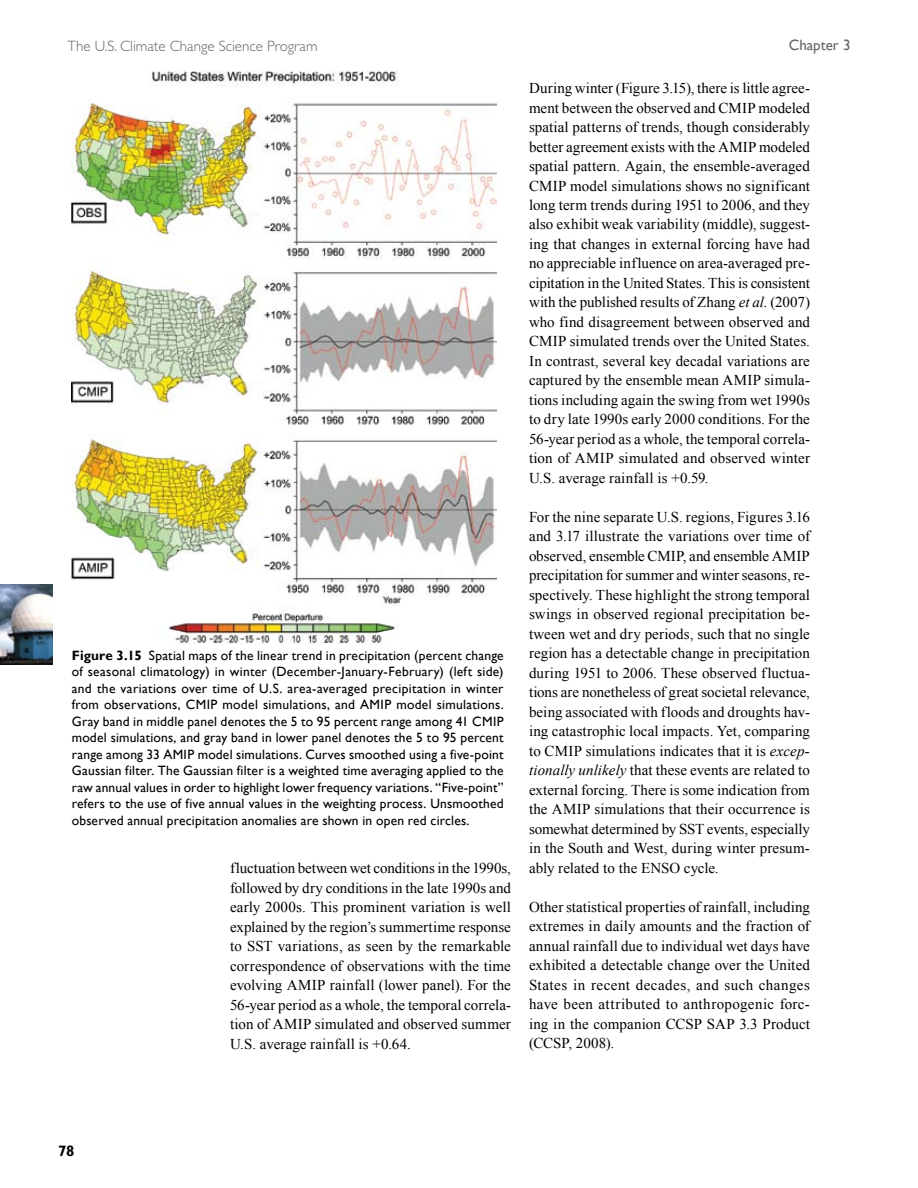
<style>
.page{position:relative;width:918px;height:1188px;background:#fff}
.page>*{position:absolute;margin:0;border:0;box-sizing:border-box;transform-origin:0 0}
.t1{font:15px/19.5px "Times New Roman";letter-spacing:.005em;color:#000;text-align:justify}
.t2{font:300 15px "Gill Sans";color:#626567}
.t3{font:15px "Gill Sans";color:#626567}
.t4{font:700 15px "Gill Sans";color:#000}
.t5{font:13.5px/16.5px "Gill Sans";letter-spacing:.01em;color:#000;text-align:justify}
.s1{font-weight:700}
.s2{font-style:italic}
</style>
<div class="page">
<img style="left:0;top:585px;width:52px;height:79px">
<img style="left:72px;top:71px;width:424px;height:574px">
<p class="t2" style="left:68px;top:37px;width:252px">The U.S. Climate Change Science Program</p>
<p class="t3" style="left:789px;top:36px;width:63px">Chapter 3</p>
<p class="t5" style="left:72px;top:647px;width:433px"><span class="s1">Figure 3.15</span> Spatial maps of the linear trend in precipitation (percent change of seasonal climatology) in winter (December-January-February) (left side) and the variations over time of U.S. area-averaged precipitation in winter from observations, CMIP model simulations, and AMIP model simulations.<br>Gray band in middle panel denotes the 5 to 95 percent range among 41 CMIP model simulations, and gray band in lower panel denotes the 5 to 95 percent range among 33 AMIP model simulations. Curves smoothed using a five-point Gaussian filter. The Gaussian filter is a weighted time averaging applied to the raw annual values in order to highlight lower frequency variations. “Five-point” refers to the use of five annual values in the weighting process. Unsmoothed observed annual precipitation anomalies are shown in open red circles.</p>
<p class="t1" style="left:230px;top:858px;width:283px">fluctuation between wet conditions in the 1990s, followed by dry conditions in the late 1990s and early 2000s. This prominent variation is well explained by the region’s summertime response to SST variations, as seen by the remarkable correspondence of observations with the time evolving AMIP rainfall (lower panel). For the 56-year period as a whole, the temporal correla&shy;tion of AMIP simulated and observed summer U.S. average rainfall is +0.64.</p>
<p class="t1" style="left:529px;top:78px;width:283px">During winter (Figure 3.15), there is little agree&shy;ment between the observed and CMIP modeled spatial patterns of trends, though considerably better agreement exists with the AMIP modeled spatial pattern. Again, the ensemble-averaged CMIP model simulations shows no significant long term trends during 1951 to 2006, and they also exhibit weak variability (middle), suggest&shy;ing that changes in external forcing have had no appreciable influence on area-averaged pre&shy;cipitation in the United States. This is consistent with the published results of Zhang <span class="s2">et al.</span> (2007) who find disagreement between observed and CMIP simulated trends over the United States.<br>In contrast, several key decadal variations are captured by the ensemble mean AMIP simula&shy;tions including again the swing from wet 1990s to dry late 1990s early 2000 conditions. For the 56-year period as a whole, the temporal correla&shy;tion of AMIP simulated and observed winter U.S. average rainfall is +0.59.</p>
<p class="t1" style="left:529px;top:507px;width:283px">For the nine separate U.S. regions, Figures 3.16 and 3.17 illustrate the variations over time of observed, ensemble CMIP, and ensemble AMIP precipitation for summer and winter seasons, re&shy;spectively. These highlight the strong temporal swings in observed regional precipitation be&shy;tween wet and dry periods, such that no single region has a detectable change in precipitation during 1951 to 2006. These observed fluctua&shy;tions are nonetheless of great societal relevance, being associated with floods and droughts hav&shy;ing catastrophic local impacts. Yet, comparing to CMIP simulations indicates that it is <span class="s2">excep&shy;tionally unlikely</span> that these events are related to external forcing. There is some indication from the AMIP simulations that their occurrence is somewhat determined by SST events, especially in the South and West, during winter presum&shy;ably related to the ENSO cycle.</p>
<p class="t1" style="left:529px;top:897px;width:282px">Other statistical properties of rainfall, including extremes in daily amounts and the fraction of annual rainfall due to individual wet days have exhibited a detectable change over the United States in recent decades, and such changes have been attributed to anthropogenic forc&shy;ing in the companion CCSP SAP 3.3 Product (CCSP, 2008).</p>
<p class="t4" style="left:58px;top:1142px;width:18px">78</p>
</div>
